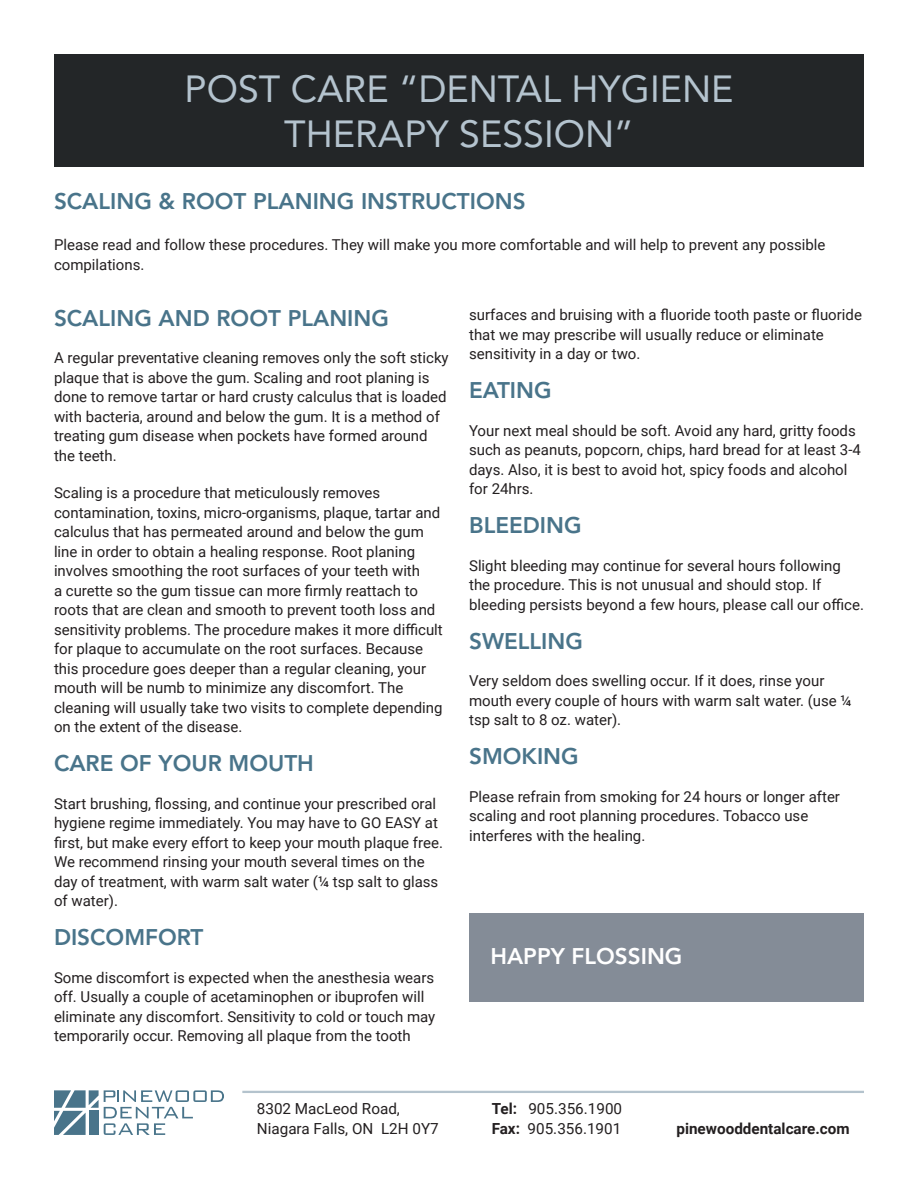
<style>
.page{position:relative;width:918px;height:1188px;background:#fff}
.page>*{position:absolute;margin:0;border:0;box-sizing:border-box;transform-origin:0 0}
.t1{font:37.5px "Avenir LT Std";color:#b4c3ce}
.t2{font:800 22.5px "Avenir LT Std";color:#49748a}
.t3{font:800 22.5px "Avenir LT Std";color:#fff}
.t4{font:15.3px/20.5px "Roboto";color:#231f20}
.t5{font:700 15.3px "Roboto";color:#231f20}
.t6{font:15px/19.5px "Roboto";color:#231f20}
.s1{font-weight:700}
</style>
<div class="page">
<div style="left:54px;top:54px;width:810px;height:113px;background:#232628"></div>
<div style="left:469px;top:913px;width:395px;height:89px;background:#848c97"></div>
<svg style="left:54px;top:1090px;width:170px;height:45px"></svg>
<hr style="left:242px;top:1091px;width:622px;height:2px;background:#b4c3cd">
<p class="t1" style="left:185px;top:67px;width:550px">POST CARE “DENTAL HYGIENE</p>
<p class="t1" style="left:284px;top:112px;width:351px">THERAPY SESSION”</p>
<p class="t2" style="left:54px;top:188px;width:473px">SCALING &amp; ROOT PLANING INSTRUCTIONS</p>
<p class="t6" style="left:54px;top:235px;width:773px">Please read and follow these procedures. They will make you more comfortable and will help to prevent any possible compilations.</p>
<p class="t2" style="left:54px;top:305px;width:336px">SCALING AND ROOT PLANING</p>
<p class="t6" style="left:54px;top:348px;width:396px">A regular preventative cleaning removes only the soft sticky plaque that is above the gum. Scaling and root planing is done to remove tartar or hard crusty calculus that is loaded with bacteria, around and below the gum. It is a method of treating gum disease when pockets have formed around the teeth.</p>
<p class="t6" style="left:54px;top:483px;width:390px">Scaling is a procedure that meticulously removes contamination, toxins, micro-organisms, plaque, tartar and calculus that has permeated around and below the gum line in order to obtain a healing response. Root planing involves smoothing the root surfaces of your teeth with<br>a curette so the gum tissue can more firmly reattach to roots that are clean and smooth to prevent tooth loss and sensitivity problems. The procedure makes it more difficult for plaque to accumulate on the root surfaces. Because this procedure goes deeper than a regular cleaning, your mouth will be numb to minimize any discomfort. The cleaning will usually take two visits to complete depending on the extent of the disease.</p>
<p class="t2" style="left:54px;top:750px;width:261px">CARE OF YOUR MOUTH</p>
<p class="t6" style="left:54px;top:793px;width:390px">Start brushing, flossing, and continue your prescribed oral hygiene regime immediately. You may have to GO EASY at first, but make every effort to keep your mouth plaque free.<br>We recommend rinsing your mouth several times on the day of treatment, with warm salt water (¼ tsp salt to glass of water).</p>
<p class="t2" style="left:54px;top:924px;width:151px">DISCOMFORT</p>
<p class="t6" style="left:54px;top:967px;width:383px">Some discomfort is expected when the anesthesia wears off. Usually a couple of acetaminophen or ibuprofen will eliminate any discomfort. Sensitivity to cold or touch may temporarily occur. Removing all plaque from the tooth</p>
<p class="t6" style="left:469px;top:304px;width:394px">surfaces and bruising with a fluoride tooth paste or fluoride that we may prescribe will usually reduce or eliminate sensitivity in a day or two.</p>
<p class="t2" style="left:469px;top:377px;width:84px">EATING</p>
<p class="t6" style="left:469px;top:420px;width:393px">Your next meal should be soft. Avoid any hard, gritty foods such as peanuts, popcorn, chips, hard bread for at least 3-4 days. Also, it is best to avoid hot, spicy foods and alcohol for 24hrs.</p>
<p class="t2" style="left:469px;top:512px;width:114px">BLEEDING</p>
<p class="t6" style="left:469px;top:555px;width:396px">Slight bleeding may continue for several hours following the procedure. This is not unusual and should stop. If bleeding persists beyond a few hours, please call our office.</p>
<p class="t2" style="left:469px;top:628px;width:115px">SWELLING</p>
<p class="t6" style="left:469px;top:670px;width:384px">Very seldom does swelling occur. If it does, rinse your mouth every couple of hours with warm salt water. (use ¼ tsp salt to 8 oz. water).</p>
<p class="t2" style="left:469px;top:743px;width:111px">SMOKING</p>
<p class="t6" style="left:469px;top:786px;width:372px">Please refrain from smoking for 24 hours or longer after scaling and root planning procedures. Tobacco use interferes with the healing.</p>
<p class="t3" style="left:490px;top:943px;width:194px">HAPPY FLOSSING</p>
<p class="t4" style="left:257px;top:1097px;width:183px">8302 MacLeod Road,<br>Niagara Falls, ON L2H 0Y7</p>
<p class="t4" style="left:492px;top:1097px;width:132px"><span class="s1">Tel:</span> 905.356.1900<br><span class="s1">Fax:</span> 905.356.1901</p>
<p class="t5" style="left:676px;top:1118px;width:175px">pinewooddentalcare.com</p>
</div>
